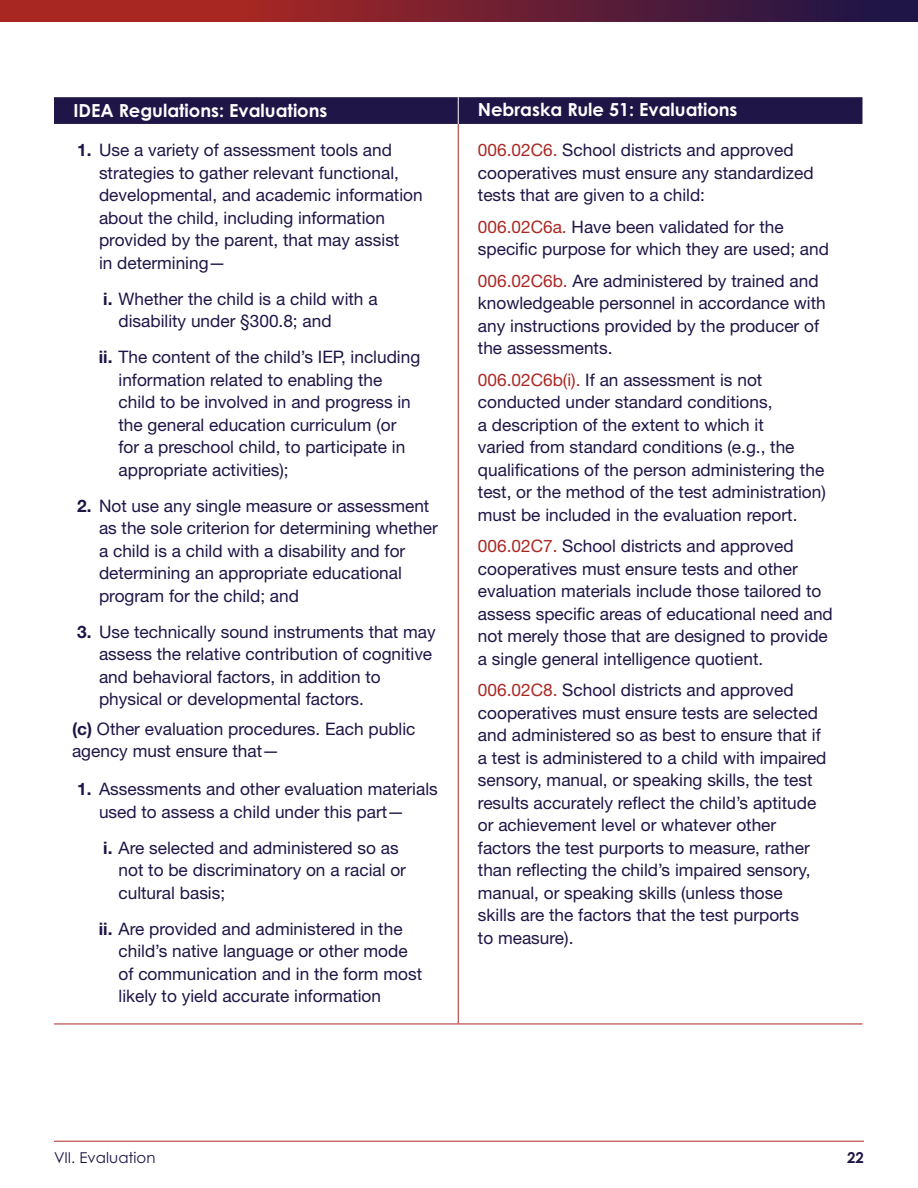
<style>
.page{position:relative;width:918px;height:1188px;background:#fff}
.page>*{position:absolute;margin:0;border:0;box-sizing:border-box;transform-origin:0 0}
.t1{font:700 18px "Century Gothic Pro";color:#fff}
.t2{font:17.25px/22.5px "Helvetica Neue LT Std";color:#201547}
.t3{font:15px "Century Gothic Pro";color:#201547}
.t4{font:700 15px "Century Gothic Pro";color:#201547}
.s1{font-weight:700}
.s2{color:#aa2823}
</style>
<div class="page">
<svg style="left:0;top:0;width:918px;height:22px;background:#721f31"></svg>
<svg style="left:54px;top:97px;width:808px;height:27px;background:#221748"></svg>
<hr style="left:458px;top:124px;width:1px;height:900px;background:#aa2823">
<hr style="left:54px;top:1024px;width:404px;height:1px;background:#aa2823">
<hr style="left:458px;top:1024px;width:404px;height:1px;background:#aa2823">
<hr style="left:54px;top:1141px;width:810px;height:1px;background:#aa2823">
<p class="t1" style="left:74px;top:99px;width:256px">IDEA Regulations: Evaluations</p>
<p class="t2" style="left:99px;top:139px;width:325px;text-indent:-22px"><span class="s1">1.</span> Use a variety of assessment tools and strategies to gather relevant functional, developmental, and academic information about the child, including information provided by the parent, that may assist<br>in determining—</p>
<p class="t2" style="left:119px;top:287px;width:261px;text-indent:-15px"><span class="s1">i.</span> Whether the child is a child with a disability under §300 8; and</p>
<p class="t2" style="left:119px;top:346px;width:303px;text-indent:-20px"><span class="s1">ii.</span> The content of the child’s IEP, including information related to enabling the child to be involved in and progress in the general education curriculum (or for a preschool child, to participate in appropriate activities);</p>
<p class="t2" style="left:99px;top:494px;width:340px;text-indent:-22px"><span class="s1">2.</span> Not use any single measure or assessment as the sole criterion for determining whether a child is a child with a disability and for determining an appropriate educational program for the child; and</p>
<p class="t2" style="left:99px;top:620px;width:338px;text-indent:-22px"><span class="s1">3.</span> Use technically sound instruments that may assess the relative contribution of cognitive and behavioral factors, in addition to physical or developmental factors</p>
<p class="t2" style="left:72px;top:717px;width:345px"><span class="s1">(c)</span> Other evaluation procedures Each public agency must ensure that—</p>
<p class="t2" style="left:99px;top:778px;width:340px;text-indent:-22px"><span class="s1">1.</span> Assessments and other evaluation materials used to assess a child under this part—</p>
<p class="t2" style="left:119px;top:836px;width:289px;text-indent:-15px"><span class="s1">i.</span> Are selected and administered so as not to be discriminatory on a racial or cultural basis;</p>
<p class="t2" style="left:119px;top:917px;width:305px;text-indent:-20px"><span class="s1">ii.</span> Are provided and administered in the child’s native language or other mode of communication and in the form most likely to yield accurate information</p>
<p class="t1" style="left:478px;top:99px;width:261px">Nebraska Rule 51: Evaluations</p>
<p class="t2" style="left:478px;top:139px;width:337px"><span class="s2">006 02C6</span> School districts and approved cooperatives must ensure any standardized tests that are given to a child:</p>
<p class="t2" style="left:478px;top:215px;width:353px"><span class="s2">006 02C6a</span> Have been validated for the specific purpose for which they are used; and</p>
<p class="t2" style="left:478px;top:269px;width:349px"><span class="s2">006 02C6b</span> Are administered by trained and knowledgeable personnel in accordance with any instructions provided by the producer of the assessments</p>
<p class="t2" style="left:478px;top:368px;width:349px"><span class="s2">006 02C6b(i)</span> If an assessment is not conducted under standard conditions,<br>a description of the extent to which it<br>varied from standard conditions (e g , the qualifications of the person administering the test, or the method of the test administration) must be included in the evaluation report</p>
<p class="t2" style="left:478px;top:535px;width:356px"><span class="s2">006 02C7</span> School districts and approved cooperatives must ensure tests and other evaluation materials include those tailored to assess specific areas of educational need and not merely those that are designed to provide a single general intelligence quotient</p>
<p class="t2" style="left:478px;top:679px;width:350px"><span class="s2">006 02C8</span> School districts and approved cooperatives must ensure tests are selected and administered so as best to ensure that if a test is administered to a child with impaired sensory, manual, or speaking skills, the test results accurately reflect the child’s aptitude or achievement level or whatever other factors the test purports to measure, rather than reflecting the child’s impaired sensory, manual, or speaking skills (unless those<br>skills are the factors that the test purports<br>to measure)</p>
<p class="t3" style="left:54px;top:1149px;width:103px">VII. Evaluation</p>
<p class="t4" style="left:847px;top:1148px;width:18px">22</p>
</div>
